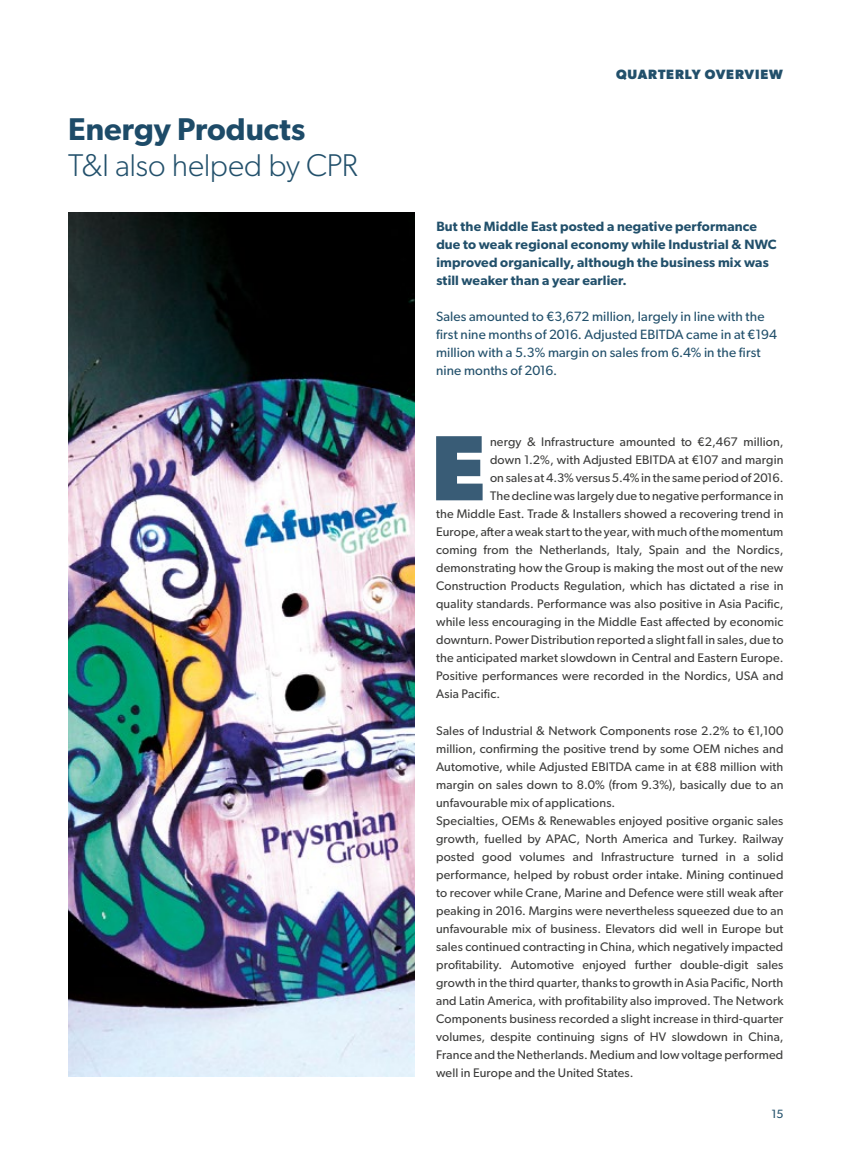
<style>
.page{position:relative;width:851px;height:1170px;background:#fff}
.page>*{position:absolute;margin:0;border:0;box-sizing:border-box;transform-origin:0 0}
.t1{font:700 92.85px "Gibson";color:#395c76}
.t2{font:300 31.5px "Gibson";letter-spacing:-.01em;color:#22506b}
.t3{font:600 31.5px "Gibson";color:#1d4b68}
.t4{font:13.5px/18px "Gibson";letter-spacing:.005em;color:#22506b}
.t5{font:600 13.5px/18px "Gibson";letter-spacing:.01em;color:#22506b}
.t6{font:700 13.5px "Gibson";letter-spacing:.06em;color:#22506b}
.t7{font:12.45px/18px "Gibson";letter-spacing:.01em;color:#3c3c3b}
.t8{font:12px "Gibson";color:#22506b}
</style>
<div class="page">
<img style="left:68px;top:212px;width:347px;height:864px">
<h2 class="t3" style="left:68px;top:111px;width:239px">Energy Products</h2>
<h2 class="t2" style="left:68px;top:146px;width:291px">T&amp;I also helped by CPR</h2>
<p class="t6" style="left:616px;top:66px;width:168px">QUARTERLY OVERVIEW</p>
<p class="t5" style="left:436px;top:217px;width:342px">But the Middle East posted a negative performance due to weak regional economy while Industrial &amp; NWC improved organically, although the business mix was still weaker than a year earlier.</p>
<p class="t4" style="left:436px;top:307px;width:342px">Sales amounted to €3,672 million, largely in line with the first nine months of 2016. Adjusted EBITDA came in at €194 million with a 5.3% margin on sales from 6.4% in the first nine months of 2016.</p>
<h1 class="t1" style="left:431px;top:413px;width:55px">E</h1>
<p class="t7" style="left:490px;top:433px;width:295px">nergy &amp; Infrastructure amounted to €2,467 million,</p>
<p class="t7" style="left:490px;top:451px;width:295px">down 1.2%, with Adjusted EBITDA at €107 and margin</p>
<p class="t7" style="left:490px;top:469px;width:295px">on sales at 4.3% versus 5.4% in the same period of 2016.</p>
<p class="t7" style="left:490px;top:487px;width:295px">The decline was largely due to negative performance in</p>
<p class="t7" style="left:436px;top:505px;width:349px">the Middle East. Trade &amp; Installers showed a recovering trend in</p>
<p class="t7" style="left:436px;top:523px;width:349px">Europe, after a weak start to the year, with much of the momentum</p>
<p class="t7" style="left:436px;top:541px;width:349px">coming from the Netherlands, Italy, Spain and the Nordics,</p>
<p class="t7" style="left:436px;top:559px;width:349px">demonstrating how the Group is making the most out of the new</p>
<p class="t7" style="left:436px;top:577px;width:349px">Construction Products Regulation, which has dictated a rise in</p>
<p class="t7" style="left:436px;top:595px;width:349px">quality standards. Performance was also positive in Asia Pacific,</p>
<p class="t7" style="left:436px;top:613px;width:349px">while less encouraging in the Middle East affected by economic</p>
<p class="t7" style="left:436px;top:631px;width:349px">downturn. Power Distribution reported a slight fall in sales, due to</p>
<p class="t7" style="left:436px;top:649px;width:349px">the anticipated market slowdown in Central and Eastern Europe.</p>
<p class="t7" style="left:436px;top:667px;width:349px">Positive performances were recorded in the Nordics, USA and</p>
<p class="t7" style="left:436px;top:685px;width:66px">Asia Pacific.</p>
<p class="t7" style="left:436px;top:721px;width:349px">Sales of Industrial &amp; Network Components rose 2.2% to €1,100 million, confirming the positive trend by some OEM niches and Automotive, while Adjusted EBITDA came in at €88 million with margin on sales down to 8.0% (from 9.3%), basically due to an unfavourable mix of applications.<br>Specialties, OEMs &amp; Renewables enjoyed positive organic sales growth, fuelled by APAC, North America and Turkey. Railway posted good volumes and Infrastructure turned in a solid performance, helped by robust order intake. Mining continued to recover while Crane, Marine and Defence were still weak after peaking in 2016. Margins were nevertheless squeezed due to an unfavourable mix of business. Elevators did well in Europe but sales continued contracting in China, which negatively impacted profitability. Automotive enjoyed further double-digit sales growth in the third quarter, thanks to growth in Asia Pacific, North and Latin America, with profitability also improved. The Network Components business recorded a slight increase in third-quarter volumes, despite continuing signs of HV slowdown in China, France and the Netherlands. Medium and low voltage performed well in Europe and the United States.</p>
<p class="t8" style="left:771px;top:1106px;width:13px">15</p>
</div>
